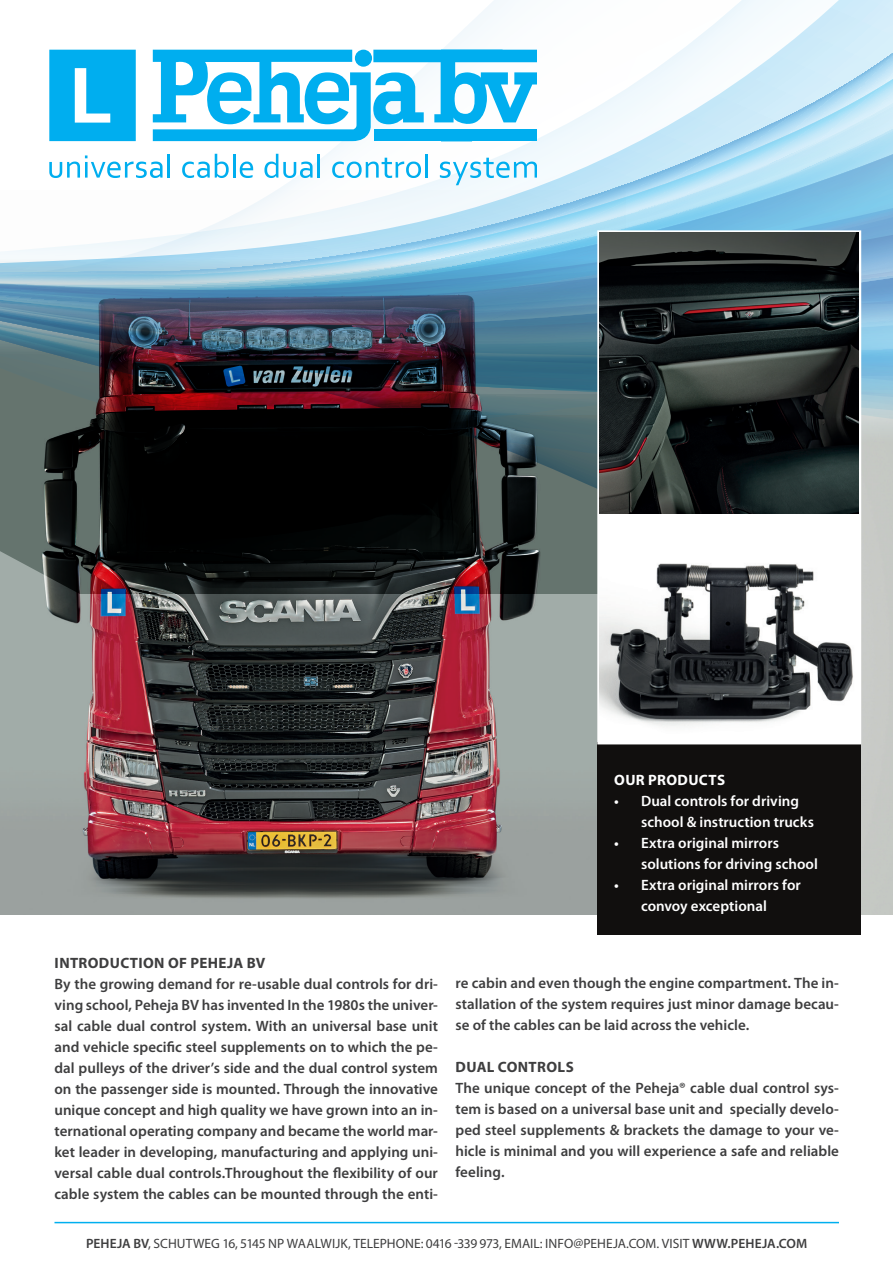
<style>
.page{position:relative;width:893px;height:1263px;background:#fff}
.page>*{position:absolute;margin:0;border:0;box-sizing:border-box;transform-origin:0 0}
.t1{font:600 15px/21px "Myriad Pro";color:#3e3e3f;text-align:justify}
.t2{font:600 15px/21px "Myriad Pro";color:#fff}
.t3{font:700 15px "Myriad Pro";letter-spacing:.025em;color:#3e3e3f}
.t4{font:700 15px "Myriad Pro";letter-spacing:.025em;color:#fff}
.t5{font:13.5px "Myriad Pro";color:#3e3e3f}
.s1{font-weight:600}
</style>
<div class="page">
<img style="left:0;top:814px;width:597px;height:100px">
<svg style="left:0;top:550px;width:597px;height:264px;background:#615759"></svg>
<svg style="left:0;top:518px;width:597px;height:32px;background:#1e2322"></svg>
<svg style="left:0;top:456px;width:597px;height:62px;background:#1c211f"></svg>
<img style="left:0;top:0;width:893px;height:456px">
<svg style="left:49px;top:50px;width:87px;height:91px;background:#1cb7f0"></svg>
<div style="left:374px;top:129px;width:163px;height:12px;background:#00aeef"></div>
<svg style="left:49px;top:155px;width:114px;height:23px"></svg>
<hr style="left:168px;top:154px;width:2px;height:24px;background:#00aeef">
<svg style="left:182px;top:154px;width:47px;height:24px"></svg>
<hr style="left:233px;top:154px;width:2px;height:24px;background:#00aeef">
<svg style="left:240px;top:162px;width:13px;height:16px"></svg>
<svg style="left:264px;top:154px;width:49px;height:24px"></svg>
<hr style="left:318px;top:154px;width:2px;height:24px;background:#00aeef">
<svg style="left:332px;top:158px;width:89px;height:20px"></svg>
<hr style="left:425px;top:154px;width:3px;height:24px;background:#00aeef">
<svg style="left:440px;top:158px;width:96px;height:27px"></svg>
<svg style="left:153px;top:50px;width:383px;height:91px"></svg>
<img style="left:861px;top:303px;width:32px;height:611px">
<div style="left:597px;top:742px;width:264px;height:192px;background:#110f0e"></div>
<div style="left:597px;top:230px;width:264px;height:514px;background:#fff;border:4px solid #fff"></div>
<img style="left:600px;top:233px;width:259px;height:281px">
<hr style="left:54px;top:1222px;width:785px;height:1px;background:#00afef">
<img style="left:600px;top:519px;width:259px;height:225px">
<p class="t4" style="left:614px;top:770px;width:112px">OUR PRODUCTS</p>
<p class="t2" style="left:641px;top:790px;width:174px;text-indent:-27px">• Dual controls for driving school &amp; instruction trucks</p>
<p class="t2" style="left:641px;top:832px;width:178px;text-indent:-27px">• Extra original mirrors solutions for driving school</p>
<p class="t2" style="left:614px;top:874px;width:188px;text-align:center">• Extra original mirrors for convoy exceptional</p>
<p class="t3" style="left:55px;top:953px;width:212px">INTRODUCTION OF PEHEJA BV</p>
<p class="t1" style="left:54px;top:973px;width:385px">By the growing demand for re-usable dual controls for dri&shy;ving school, Peheja BV has invented In the 1980s the univer&shy;sal cable dual control system. With an universal base unit and vehicle specific steel supplements on to which the pe&shy;dal pulleys of the driver’s side and the dual control system on the passenger side is mounted. Through the innovative unique concept and high quality we have grown into an in&shy;ternational operating company and became the world mar&shy;ket leader in developing, manufacturing and applying uni&shy;versal cable dual controls.Throughout the flexibility of our cable system the cables can be mounted through the enti-</p>
<p class="t1" style="left:455px;top:972px;width:385px">re cabin and even though the engine compartment. The in&shy;stallation of the system requires just minor damage becau&shy;se of the cables can be laid across the vehicle.</p>
<p class="t3" style="left:456px;top:1057px;width:120px">DUAL CONTROLS</p>
<p class="t1" style="left:455px;top:1077px;width:385px">The unique concept of the Peheja® cable dual control sys&shy;tem is based on a universal base unit and specially develo&shy;ped steel supplements &amp; brackets the damage to your ve&shy;hicle is minimal and you will experience a safe and reliable feeling.</p>
<p class="t5" style="left:86px;top:1235px;width:723px"><span class="s1">PEHEJA BV</span>, SCHUTWEG 16, 5145 NP WAALWIJK, TELEPHONE: 0416 -339 973, EMAIL: INFO@PEHEJA.COM. VISIT <span class="s1">WWW.PEHEJA.COM</span></p>
</div>
